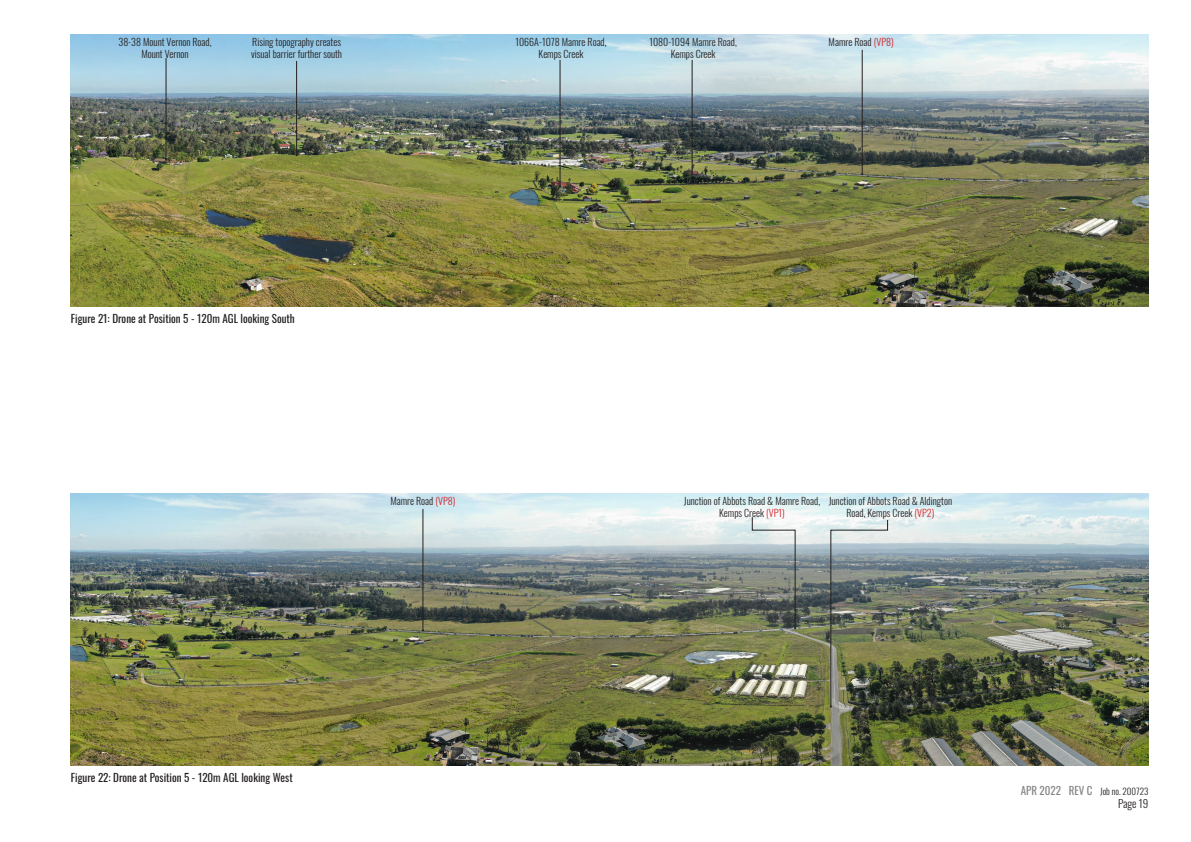
<style>
.page{position:relative;width:1191px;height:842px;background:#fff}
.page>*{position:absolute;margin:0;border:0;box-sizing:border-box;transform-origin:0 0}
.t1{font:11px "Oswald";color:#231f20}
.t2{font:300 11px "Oswald";color:#231f20}
.t3{font:300 10px/12px "Oswald";color:#231f20;text-align:center}
.t4{font:300 9px "Oswald";color:#231f20}
.s1{color:#d1232a}
.s2{font-weight:400;font-size:11px;color:#858584}
</style>
<div class="page">
<img style="left:71px;top:493px;width:1077px;height:272px">
<img style="left:71px;top:34px;width:1077px;height:272px">
<hr style="left:166px;top:58px;width:1px;height:102px;background:#231f20">
<hr style="left:296px;top:61px;width:1px;height:94px;background:#231f20">
<hr style="left:560px;top:60px;width:1px;height:126px;background:#231f20">
<hr style="left:692px;top:60px;width:1px;height:114px;background:#231f20">
<hr style="left:862px;top:50px;width:1px;height:124px;background:#231f20">
<hr style="left:423px;top:509px;width:1px;height:121px;background:#231f20">
<img style="left:830px;top:519px;width:58px;height:189px">
<svg style="left:751px;top:517px;width:45px;height:112px;background:#909793"></svg>
<p class="t3" style="left:118px;top:35px;width:95px">38-38 Mount Vernon Road,<br>Mount Vernon</p>
<p class="t3" style="left:251px;top:35px;width:92px;text-align:left">Rising topography creates visual barrier further south</p>
<p class="t3" style="left:515px;top:35px;width:93px">1066A-1078 Mamre Road,<br>Kemps Creek</p>
<p class="t3" style="left:649px;top:35px;width:89px">1080-1094 Mamre Road,<br>Kemps Creek</p>
<p class="t3" style="left:828px;top:35px;width:67px">Mamre Road <span class="s1">(VP8)</span></p>
<p class="t1" style="left:71px;top:308px;width:225px">Figure 21: Drone at Position 5 - 120m AGL looking South</p>
<p class="t3" style="left:684px;top:494px;width:138px">Junction of Abbots Road &amp; Mamre Road,<br>Kemps Creek <span class="s1">(VP1)</span></p>
<p class="t3" style="left:390px;top:494px;width:67px">Mamre Road <span class="s1">(VP8)</span></p>
<p class="t3" style="left:828px;top:494px;width:125px">Junction of Abbots Road &amp; Aldington<br>Road, Kemps Creek <span class="s1">(VP2)</span></p>
<p class="t1" style="left:71px;top:767px;width:223px">Figure 22: Drone at Position 5 - 120m AGL looking West</p>
<p class="t4" style="left:1020px;top:783px;width:129px"><span class="s2">APR 2022 REV C</span> Job no. 200723</p>
<p class="t2" style="left:1118px;top:794px;width:32px">Page 19</p>
</div>
